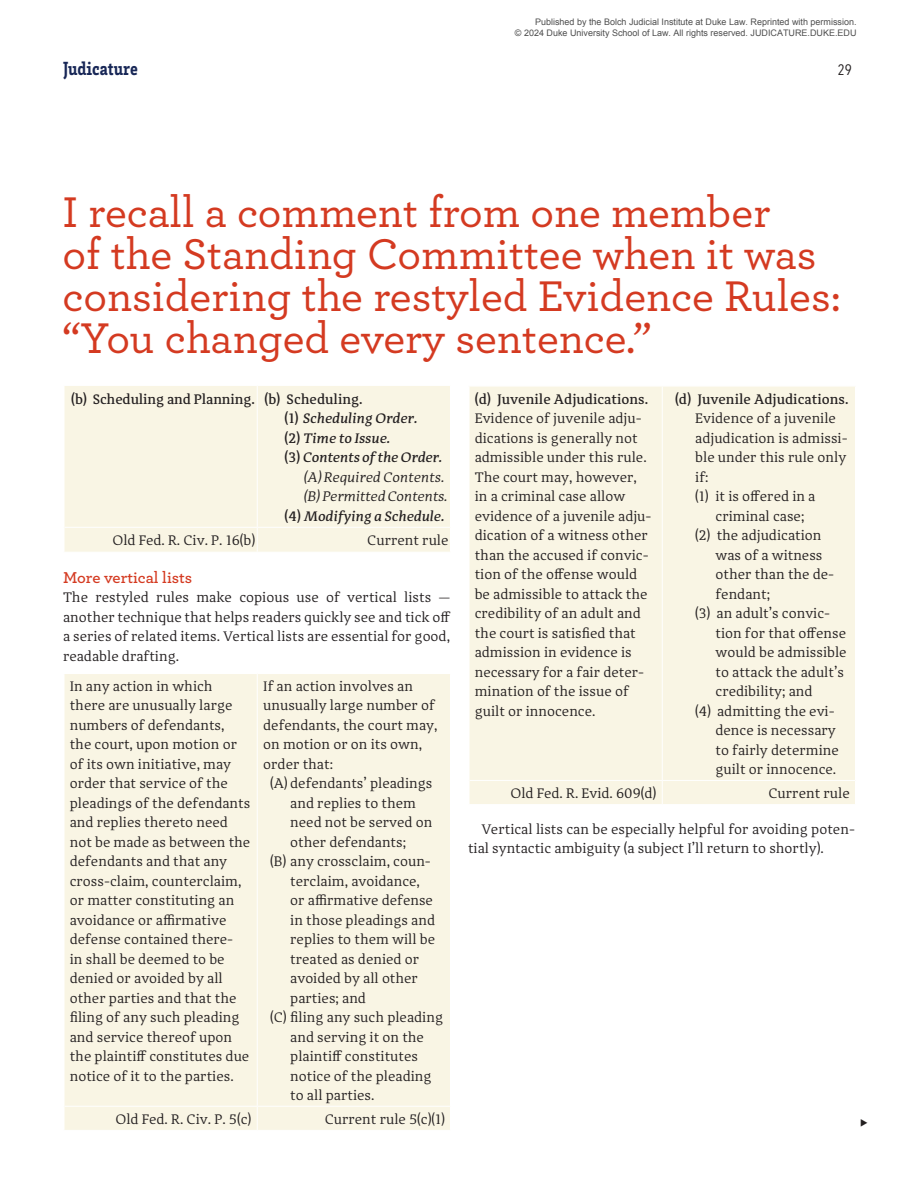
<style>
.page{position:relative;width:918px;height:1188px;background:#fff}
.page>*{position:absolute;margin:0;border:0;box-sizing:border-box;transform-origin:0 0}
.Pullquote_Archer_-_Smaller{font:500 45px/42px "Archer";color:#d43a21}
.t1{font:900 condensed 19.5px "Brix Slab";color:#182757}
.Subhead_3{font:600 16.5px "Archer";color:#d43a21}
.t2{font:15px "Avenir Next Condensed";color:#231f20}
.Table_Text{font:14.25px/19.5px "Adagio Serif";color:#231f20}
.Table_Text_bullet{font:14.25px/19.5px "Adagio Serif";color:#231f20}
.Table_Text_bullet_2{font:14.25px/19.5px "Adagio Serif";color:#231f20}
.Feature_Text_P1{font:14.25px/19.5px "Adagio Serif";color:#231f20;text-align:justify}
.Feature_Text_P2{font:14.25px/19.5px "Adagio Serif";color:#231f20}
.Table_Text_bullet_2-2{font:italic 500 14.25px "Adagio Serif";color:#231f20}
.Table_Text_bullet_3{font:italic 14.25px "Adagio Serif";letter-spacing:-.01em;color:#231f20}
.Table_Text_bullet-2{font:500 14.25px "Adagio Serif";letter-spacing:-.01em;color:#231f20}
.t3{font:9px/10.8px "Arial";color:rgb(0 0 0/.7);text-align:right}
.s1{font-style:normal}
.s2{font-weight:500}
</style>
<div class="page">
<div style="left:64px;top:386px;width:386px;height:166px;background:#f9f5e4"></div>
<hr style="left:257px;top:386px;width:1px;height:141px;background:#fff">
<hr style="left:64px;top:527px;width:193px;height:1px;background:#fff">
<hr style="left:257px;top:527px;width:193px;height:1px;background:#fff">
<svg style="left:257px;top:528px;width:1px;height:24px"></svg>
<div style="left:64px;top:674px;width:386px;height:456px;background:#f9f5e4"></div>
<hr style="left:257px;top:674px;width:1px;height:432px;background:#fff">
<hr style="left:64px;top:1106px;width:193px;height:1px;background:#fff">
<hr style="left:257px;top:1106px;width:193px;height:1px;background:#fff">
<svg style="left:257px;top:1107px;width:1px;height:23px"></svg>
<div style="left:470px;top:387px;width:385px;height:417px;background:#f9f5e4"></div>
<hr style="left:662px;top:387px;width:1px;height:393px;background:#fff">
<hr style="left:470px;top:780px;width:192px;height:1px;background:#fff">
<hr style="left:662px;top:780px;width:193px;height:1px;background:#fff">
<svg style="left:662px;top:781px;width:1px;height:23px"></svg>
<p class="t3" style="left:515px;top:17px;width:343px">Published by the Bolch Judicial Institute at Duke Law. Reprinted with permission.<br>© 2024 Duke University School of Law. All rights reserved. JUDICATURE.DUKE.EDU</p>
<h2 class="t1" style="left:63px;top:56px;width:76px">Judicature</h2>
<p class="t2" style="left:838px;top:57px;width:16px">29</p>
<p class="Pullquote_Archer_-_Smaller" style="left:63px;top:188px;width:780px">I recall a comment from one member<br>of the Standing Committee when it was considering the restyled Evidence Rules: “You changed every sentence.”</p>
<p class="Table_Text_bullet-2" style="left:71px;top:390px;width:185px">(b) Scheduling and Planning.</p>
<p class="Table_Text_bullet-2" style="left:264px;top:390px;width:100px">(b) Scheduling.</p>
<p class="Table_Text_bullet_2-2" style="left:285px;top:409px;width:135px"><span class="s1">(1)</span> Scheduling Order.</p>
<p class="Table_Text_bullet_2-2" style="left:285px;top:429px;width:108px"><span class="s1">(2)</span> Time to Issue.</p>
<p class="Table_Text_bullet_2-2" style="left:285px;top:448px;width:160px"><span class="s1">(3)</span> Contents of the Order.</p>
<p class="Table_Text_bullet_3" style="left:305px;top:468px;width:142px">(A) Required Contents.</p>
<p class="Table_Text_bullet_3" style="left:305px;top:487px;width:145px">(B) Permitted Contents.</p>
<p class="Table_Text_bullet_2-2" style="left:285px;top:507px;width:162px"><span class="s1">(4)</span> Modifying a Schedule.</p>
<p class="Table_Text" style="left:112px;top:531px;width:144px">Old Fed. R. Civ. P. 16(b)</p>
<p class="Table_Text" style="left:367px;top:531px;width:83px">Current rule</p>
<p class="Subhead_3" style="left:63px;top:565px;width:131px">More vertical lists</p>
<p class="Feature_Text_P1" style="left:63px;top:588px;width:389px">The restyled rules make copious use of vertical lists — another technique that helps readers quickly see and tick off a series of related items. Vertical lists are essential for good, readable drafting.</p>
<p class="Table_Text" style="left:70px;top:676px;width:182px">In any action in which there are unusually large numbers of defendants,<br>the court, upon motion or of its own initiative, may order that service of the pleadings of the defendants and replies thereto need not be made as between the defendants and that any cross-claim, counterclaim, or matter constituting an avoidance or affirmative defense contained there-<br>in shall be deemed to be denied or avoided by all other parties and that the filing of any such pleading and service thereof upon the plaintiff constitutes due notice of it to the parties.</p>
<p class="Table_Text" style="left:263px;top:676px;width:176px">If an action involves an unusually large number of defendants, the court may, on motion or on its own, order that:</p>
<p class="Table_Text_bullet" style="left:290px;top:774px;width:144px;text-indent:-20px">(A) defendants’ pleadings and replies to them need not be served on other defendants;</p>
<p class="Table_Text_bullet" style="left:290px;top:852px;width:146px;text-indent:-20px">(B) any crossclaim, coun&shy;terclaim, avoidance, or affirmative defense in those pleadings and replies to them will be treated as denied or avoided by all other parties; and</p>
<p class="Table_Text_bullet" style="left:290px;top:1008px;width:154px;text-indent:-20px">(C) filing any such pleading and serving it on the plaintiff constitutes notice of the pleading to all parties.</p>
<p class="Table_Text" style="left:115px;top:1110px;width:137px">Old Fed. R. Civ. P. 5(c)</p>
<p class="Table_Text" style="left:325px;top:1110px;width:122px">Current rule 5(c)(1)</p>
<p class="Table_Text" style="left:475px;top:390px;width:178px"><span class="s2">(d) Juvenile Adjudications.<br></span>Evidence of juvenile adju&shy;dications is generally not admissible under this rule.<br>The court may, however, in a criminal case allow evidence of a juvenile adju&shy;dication of a witness other than the accused if convic&shy;tion of the offense would be admissible to attack the credibility of an adult and the court is satisfied that admission in evidence is necessary for a fair deter&shy;mination of the issue of guilt or innocence.</p>
<p class="Table_Text_bullet" style="left:695px;top:390px;width:155px;text-indent:-20px"><span class="s2">(d) Juvenile Adjudications.<br></span>Evidence of a juvenile adjudication is admissi&shy;ble under this rule only if:</p>
<p class="Table_Text_bullet_2" style="left:716px;top:487px;width:101px;text-indent:-20px">(1) it is offered in a criminal case;</p>
<p class="Table_Text_bullet_2" style="left:716px;top:526px;width:120px;text-indent:-20px">(2) the adjudication was of a witness other than the de&shy;fendant;</p>
<p class="Table_Text_bullet_2" style="left:716px;top:604px;width:133px;text-indent:-20px">(3) an adult’s convic&shy;tion for that offense would be admissible to attack the adult’s credibility; and</p>
<p class="Table_Text_bullet_2" style="left:716px;top:701px;width:125px;text-indent:-20px">(4) admitting the evi&shy;dence is necessary to fairly determine guilt or innocence.</p>
<p class="Table_Text" style="left:510px;top:784px;width:147px">Old Fed. R. Evid. 609(d)</p>
<p class="Table_Text" style="left:768px;top:784px;width:83px">Current rule</p>
<p class="Feature_Text_P2" style="left:468px;top:820px;width:389px;text-indent:13px">Vertical lists can be especially helpful for avoiding poten&shy;tial syntactic ambiguity (a subject I’ll return to shortly).</p>
</div>
